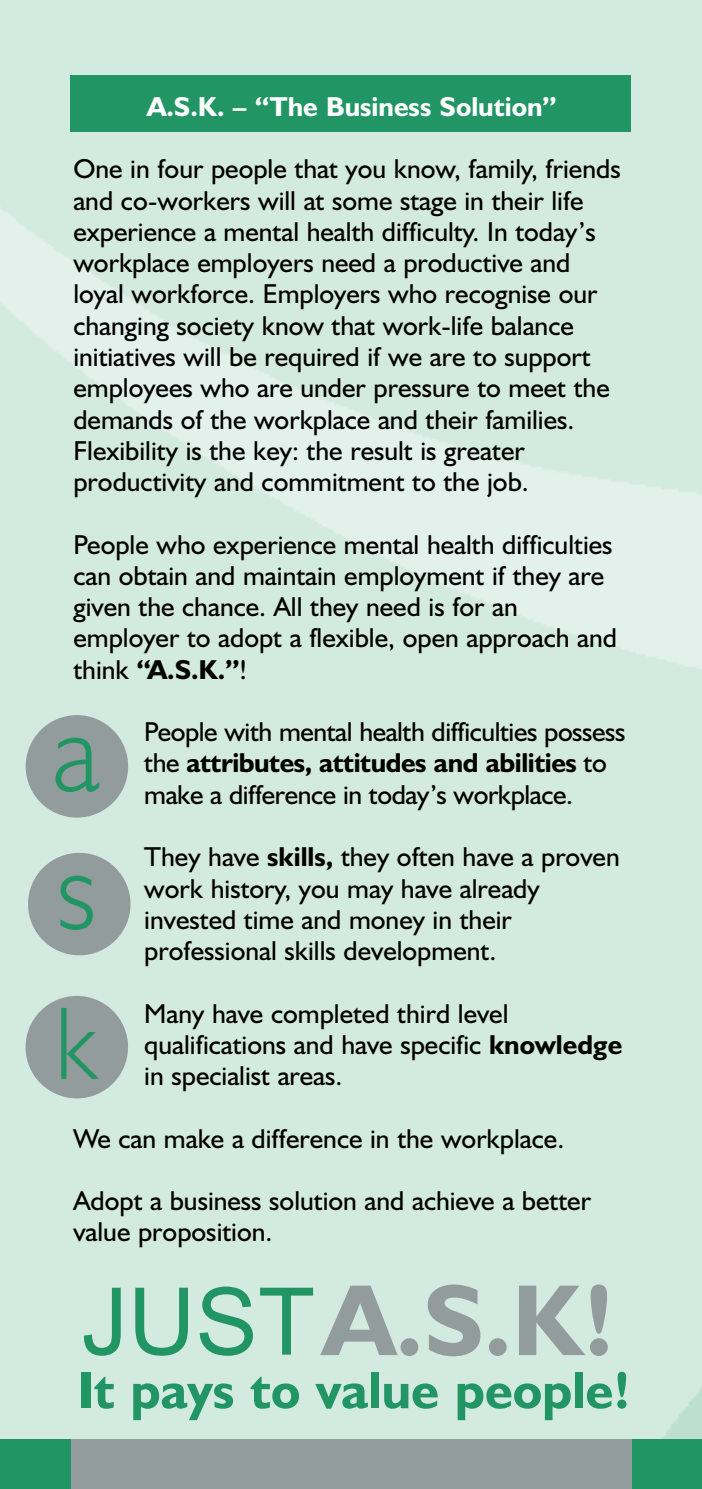
<style>
.page{position:relative;width:702px;height:1489px;background:#fff}
.page>*{position:absolute;margin:0;border:0;box-sizing:border-box;transform-origin:0 0}
.t1{font:300 115.5px "Humanist 521 BT";color:#219564}
.t2{font:300 103.75px "Humanist 521 BT";color:#219564}
.t3{font:700 101.5px "Humanist 521 BT";color:#939c9d}
.t4{font:700 52.5px "Humanist 521 BT";color:#219564}
.t5{font:27.5px/31.2px "Humanist 521 BT";color:#000}
.t6{font:700 27.5px "Humanist 521 BT";color:#fff}
.s1{font-weight:700}
.s2{font-family:"Arial";font-weight:400;font-size:93.5px;color:#219564}
</style>
<div class="page">
<div style="left:0;top:0;width:702px;height:1488px;background:#d3eae0"></div>
<img style="left:0;top:75px;width:702px;height:695px">
<img style="left:554px;top:741px;width:148px;height:697px">
<div style="left:28px;top:852px;width:102px;height:103px;background:#939c9d;border-radius:50%"></div>
<div style="left:26px;top:995px;width:102px;height:103px;background:#939c9d;border-radius:50%"></div>
<div style="left:26px;top:715px;width:102px;height:102px;background:#939c9d;border-radius:50%"></div>
<div style="left:71px;top:75px;width:560px;height:56px;background:#219564"></div>
<div style="left:0;top:1438px;width:702px;height:50px;background:#939c9d"></div>
<div style="left:0;top:1438px;width:71px;height:50px;background:#219564"></div>
<div style="left:633px;top:1438px;width:69px;height:50px;background:#219564"></div>
<p class="t6" style="left:147px;top:97px;width:411px">A.S.K. – “The Business Solution”</p>
<p class="t5" style="left:73px;top:156px;width:548px">One in four people that you know, family, friends and co-workers will at some stage in their life experience a mental health difficulty. In today’s workplace employers need a productive and loyal workforce. Employers who recognise our changing society know that work-life balance initiatives will be required if we are to support employees who are under pressure to meet the demands of the workplace and their families.<br>Flexibility is the key: the result is greater productivity and commitment to the job.</p>
<p class="t5" style="left:73px;top:531px;width:545px">People who experience mental health difficulties can obtain and maintain employment if they are given the chance. All they need is for an employer to adopt a flexible, open approach and think <span class="s1">“A.S.K.”</span>!</p>
<p class="t5" style="left:144px;top:719px;width:482px">People with mental health difficulties possess the <span class="s1">attributes, attitudes and abilities</span> to make a difference in today’s workplace.</p>
<p class="t5" style="left:144px;top:844px;width:477px">They have <span class="s1">skills,</span> they often have a proven work history, you may have already invested time and money in their professional skills development.</p>
<p class="t5" style="left:144px;top:1000px;width:479px">Many have completed third level qualifications and have specific <span class="s1">knowledge </span>in specialist areas.</p>
<p class="t5" style="left:73px;top:1125px;width:492px">We can make a difference in the workplace.</p>
<p class="t5" style="left:73px;top:1188px;width:519px">Adopt a business solution and achieve a better value proposition.</p>
<h1 class="t1" style="left:52px;top:712px;width:49px">a</h1>
<h1 class="t1" style="left:57px;top:849px;width:42px">s</h1>
<h2 class="t2" style="left:55px;top:1007px;width:44px">k</h2>
<h3 class="t3" style="left:81px;top:1285px;width:535px"><span class="s2">JUST</span>A.S.K!</h3>
<h3 class="t4" style="left:77px;top:1372px;width:554px">It pays to value people!</h3>
</div>
